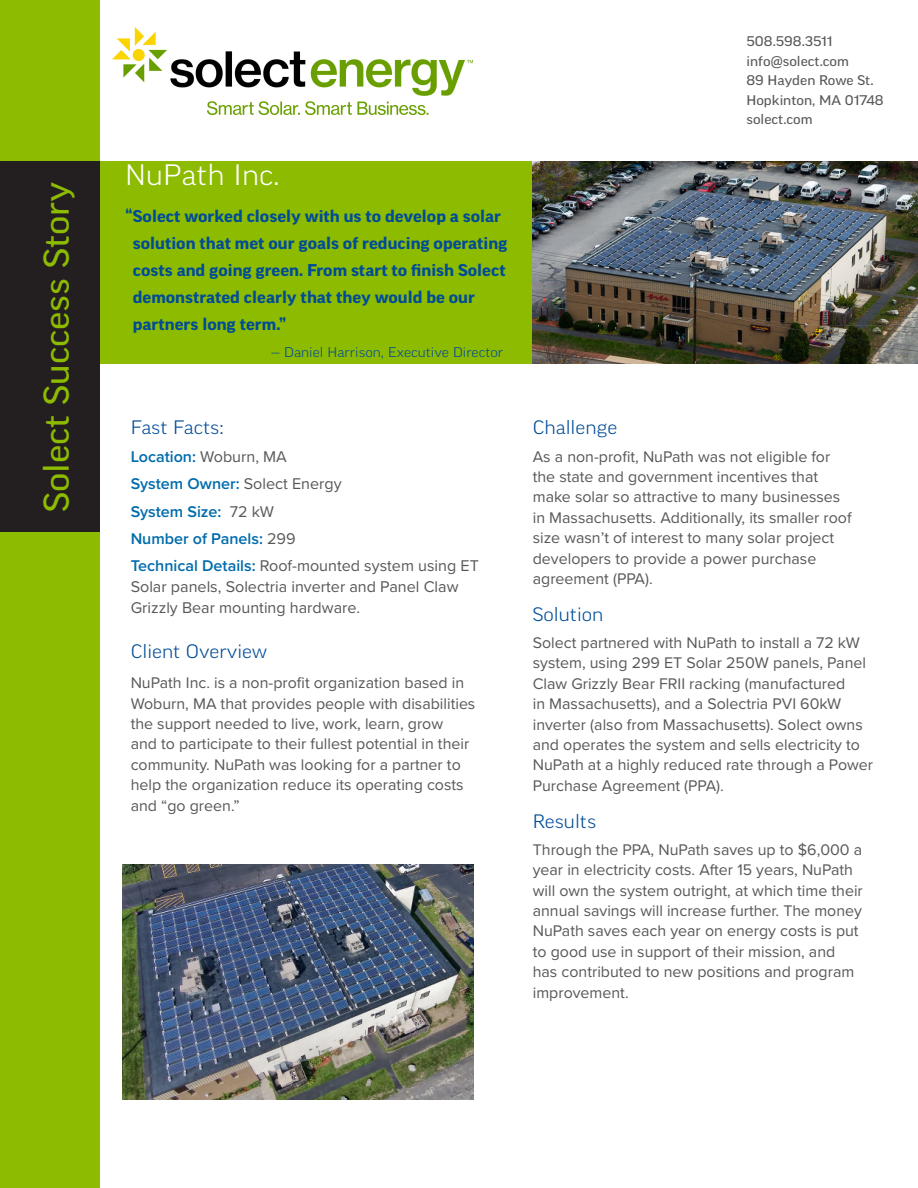
<style>
.page{position:relative;width:918px;height:1188px;background:#fff}
.page>*{position:absolute;margin:0;border:0;box-sizing:border-box;transform-origin:0 0}
.sidebar{font:expanded 34.65px "Good Pro";color:#8dbb00}
.main_callout_reverse{font:300 expanded 28.5px "Good Pro";color:#fff}
.main_callout_reverse-2{font:300 expanded 18.75px "Good Pro";color:#004c97}
.subhead{font:300 expanded 18.75px "Good Pro";color:#004c97}
.bodycopy{font:300 expanded 18.75px "Good Pro";color:#004c97}
.callout_quote_blue{font:700 expanded 16.5px/27px "Good OT";color:#004c97}
.bodycopy-2{font:16.2px/20.7px "Proxima Nova";color:#57585a}
.bodycopy-3{font:600 16.2px "Proxima Nova";color:#006cac}
.bodycopy-4{font:15.9px/20.4px "Proxima Nova";color:#57585a}
.t1{font:expanded 13.5px/19.5px "Good Pro";color:#57585a}
.callout_quote_blue-2{font:300 expanded 13.5px "Good Pro";color:#004c97}
.s1{font-weight:400;color:#57585a}
.s2{font-weight:600;color:#006cac}
.s3{font-size:28.5px;color:#fff}
</style>
<div class="page">
<div style="left:0;top:0;width:100px;height:1188px;background:#8dbb00"></div>
<div style="left:97px;top:161px;width:436px;height:203px;background:#8dbb00"></div>
<img style="left:532px;top:161px;width:386px;height:203px">
<div style="left:0;top:161px;width:100px;height:371px;background:#231f20"></div>
<img style="left:123px;top:865px;width:350px;height:234px">
<img style="left:112px;top:28px;width:360px;height:87px">
<p class="sidebar" style="left:36px;top:512px;width:332px;rotate:-90deg">Solect Success Story</p>
<p class="main_callout_reverse" style="left:125px;top:158px;width:156px">NuPath Inc.</p>
<p class="callout_quote_blue" style="left:133px;top:202px;width:376px;text-indent:-8px">“Solect worked closely with us to develop a solar solution that met our goals of reducing operating costs and going green. From start to finish Solect demonstrated clearly that they would be our partners long term.”</p>
<p class="callout_quote_blue-2" style="left:271px;top:344px;width:234px">— Daniel Harrison, Executive Director</p>
<p class="subhead" style="left:131px;top:417px;width:95px">Fast Facts:</p>
<p class="bodycopy-3" style="left:131px;top:444px;width:158px">Location: <span class="s1">Woburn, MA</span></p>
<p class="bodycopy-3" style="left:131px;top:472px;width:213px">System Owner: <span class="s1">Solect Energy</span></p>
<p class="bodycopy-3" style="left:131px;top:499px;width:145px">System Size: <span class="s1">72 kW</span></p>
<p class="bodycopy-3" style="left:131px;top:526px;width:167px">Number of Panels: <span class="s1">299</span></p>
<p class="bodycopy-2" style="left:131px;top:555px;width:350px"><span class="s2">Technical Details:</span> Roof-mounted system using ET<br>Solar panels, Solectria inverter and Panel Claw<br>Grizzly Bear mounting hardware.</p>
<p class="main_callout_reverse-2" style="left:131px;top:641px;width:352px">Client Overview <span class="s3">Client Overview</span></p>
<p class="bodycopy-4" style="left:131px;top:672px;width:346px">NuPath Inc. is a non-profit organization based in Woburn, MA that provides people with disabilities the support needed to live, work, learn, grow<br>and to participate to their fullest potential in their community. NuPath was looking for a partner to help the organization reduce its operating costs and “go green.”</p>
<p class="t1" style="left:746px;top:32px;width:139px">508.598.3511 info@solect.com<br>89 Hayden Rowe St.<br>Hopkinton, MA 01748 solect.com</p>
<p class="subhead" style="left:533px;top:417px;width:86px">Challenge</p>
<p class="bodycopy-4" style="left:533px;top:445px;width:320px">As a non-profit, NuPath was not eligible for the state and government incentives that make solar so attractive to many businesses in Massachusetts. Additionally, its smaller roof size wasn’t of interest to many solar project developers to provide a power purchase agreement (PPA).</p>
<p class="subhead" style="left:533px;top:603px;width:72px">Solution</p>
<p class="bodycopy-4" style="left:533px;top:632px;width:342px">Solect partnered with NuPath to install a 72 kW system, using 299 ET Solar 250W panels, Panel Claw Grizzly Bear FRII racking (manufactured<br>in Massachusetts), and a Solectria PVI 60kW inverter (also from Massachusetts). Solect owns and operates the system and sells electricity to NuPath at a highly reduced rate through a Power Purchase Agreement (PPA).</p>
<p class="bodycopy" style="left:533px;top:810px;width:65px">Results</p>
<p class="bodycopy-4" style="left:533px;top:839px;width:332px">Through the PPA, NuPath saves up to $6,000 a year in electricity costs. After 15 years, NuPath will own the system outright, at which time their annual savings will increase further. The money NuPath saves each year on energy costs is put to good use in support of their mission, and has contributed to new positions and program improvement.</p>
</div>
